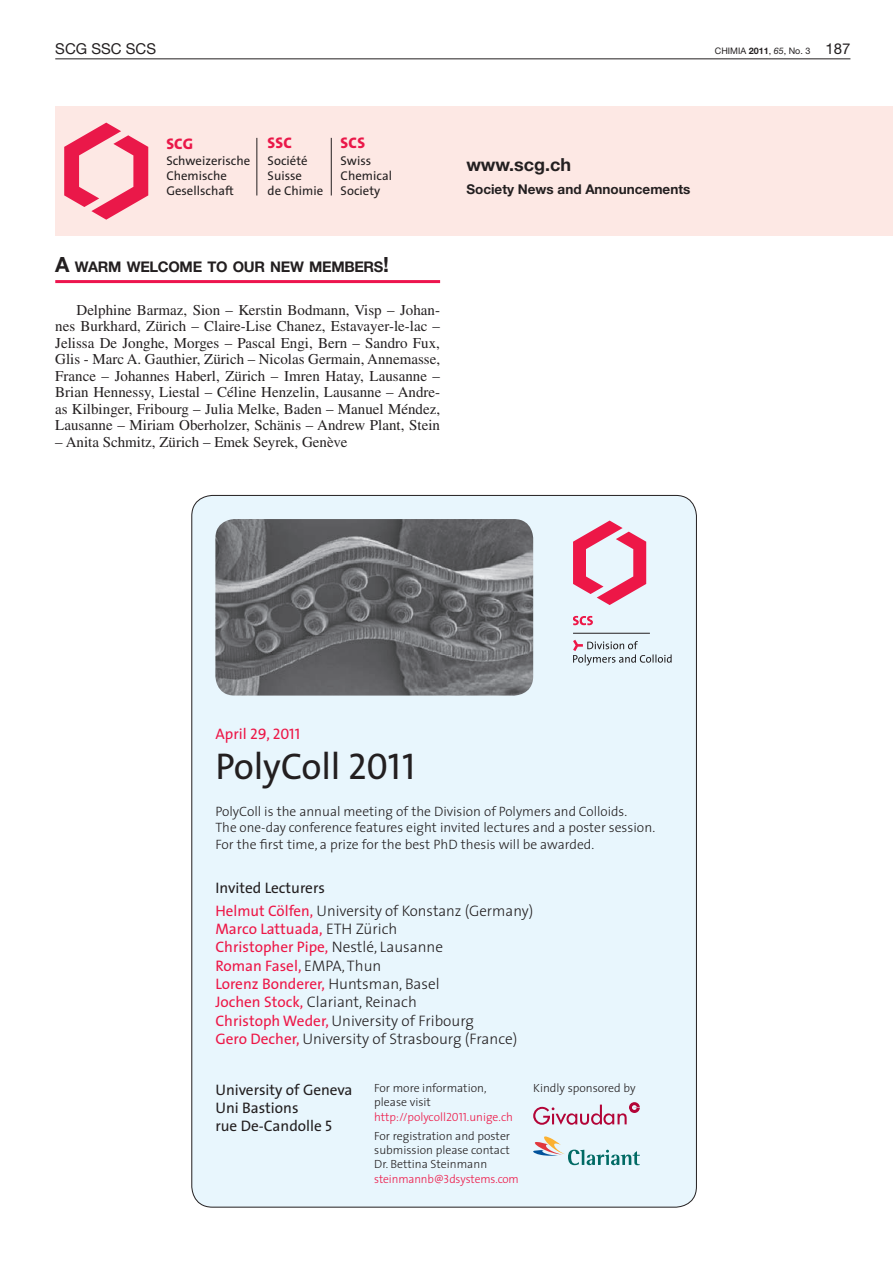
<style>
.page{position:relative;width:893px;height:1263px;background:#fff}
.page>*{position:absolute;margin:0;border:0;box-sizing:border-box;transform-origin:0 0}
.t1{font:37.35px "The Sans";letter-spacing:-.005em;color:#231f20}
.t2{font:700 18px "Helvetica Neue LT";color:#231f20}
.t3{font:15.45px "The Sans Extra Bold Plain OV QRVODA";letter-spacing:.015em;color:#ea1849}
.t4{font:300 15.3px/18.3px "The Sans";color:#231f20}
.t5{font:15.3px/18.3px "The Sans";color:#231f20}
.t6{font:15.3px "The Sans Caps";color:#ed1747}
.t7{font:15px/16.5px "Times LT Std";color:#231f20;text-align:justify}
.t8{font:15px "Helvetica Neue";color:#231f20}
.t9{font:700 14.7px "Helvetica Neue";letter-spacing:-.02em;color:#231f20}
.t10{font:300 13.65px/16.4px "The Sans";color:#231f20}
.t11{font:700 13.5px "Helvetica Neue LT";color:#231f20}
.t12{font:12.75px/15.5px "The Sans Plain OV SRVODA";color:#231f20}
.t13{font:300 11.85px/14.2px "The Sans";color:#231f20}
.t14{font:9px "Helvetica Neue";color:#231f20}
.s1{font-weight:700}
.s2{font-style:italic}
.s3{font-size:15px}
.s4{font-size:21px}
.s5{font-family:"The Sans"}
.s6{font-family:"The Sans Caps"}
.s7{font-weight:400}
.s8{font-weight:400;color:#ed1747}
.s9{color:#ed1747}
.s10{font-family:"The Sans Light Caps";font-weight:400;color:#ed1747}
</style>
<div class="page">
<hr style="left:55px;top:59px;width:795px;height:1px;background:#231f20">
<div style="left:55px;top:106px;width:838px;height:130px;background:#fde8e4"></div>
<svg style="left:64px;top:123px;width:84px;height:97px"></svg>
<hr style="left:257px;top:138px;width:1px;height:57px;background:#231f20">
<hr style="left:331px;top:138px;width:1px;height:57px;background:#231f20">
<hr style="left:55px;top:280px;width:385px;height:3px;background:#ed154e">
<div style="left:192px;top:495px;width:504px;height:712px;background:#e8f6fd;border-radius:21px"></div>
<hr style="left:573px;top:633px;width:77px;height:1px;background:#231f20">
<svg style="left:573px;top:616px;width:20px;height:9px"></svg>
<svg style="left:573px;top:520px;width:73px;height:85px"></svg>
<svg style="left:573px;top:640px;width:99px;height:25px"></svg>
<img style="left:215px;top:519px;width:318px;height:176px">
<svg style="left:533px;top:1102px;width:107px;height:23px"></svg>
<svg style="left:533px;top:1136px;width:107px;height:29px"></svg>
<p class="t8" style="left:55px;top:40px;width:102px">SCG SSC SCS</p>
<p class="t14" style="left:715px;top:46px;width:137px">CHIMIA <span class="s1">2011</span>, <span class="s2">65</span>, No. 3 <span class="s3">187</span></p>
<p class="t3" style="left:166px;top:130px;width:28px">SCG</p>
<p class="t12" style="left:166px;top:152px;width:85px">Schweizerische<br>Chemische<br>Gesellschaft</p>
<p class="t3" style="left:268px;top:130px;width:26px">SSC</p>
<p class="t12" style="left:268px;top:152px;width:57px">Société<br>Suisse<br>de Chimie</p>
<p class="t3" style="left:341px;top:130px;width:26px">SCS</p>
<p class="t12" style="left:341px;top:152px;width:53px">Swiss<br>Chemical<br>Society</p>
<p class="t2" style="left:466px;top:153px;width:106px">www.scg.ch</p>
<p class="t11" style="left:466px;top:180px;width:226px">Society News and Announcements</p>
<p class="t9" style="left:55px;top:257px;width:335px"><span class="s4">A</span> WARM WELCOME TO OUR NEW MEMBERS<span class="s4">!</span></p>
<p class="t7" style="left:55px;top:301px;width:386px;text-indent:21px">Delphine Barmaz, Sion – Kerstin Bodmann, Visp – Johan&shy;nes Burkhard, Zürich – Claire-Lise Chanez, Estavayer-le-lac – Jelissa De Jonghe, Morges – Pascal Engi, Bern – Sandro Fux, Glis - Marc A. Gauthier, Zürich – Nicolas Germain, Annemasse, France – Johannes Haberl, Zürich – Imren Hatay, Lausanne – Brian Hennessy, Liestal – Céline Henzelin, Lausanne – Andre&shy;as Kilbinger, Fribourg – Julia Melke, Baden – Manuel Méndez, Lausanne – Miriam Oberholzer, Schänis – Andrew Plant, Stein</p>
<p class="t7" style="left:55px;top:433px;width:294px">– Anita Schmitz, Zürich – Emek Seyrek, Genève</p>
<p class="t6" style="left:215px;top:721px;width:86px"><span class="s5">April</span> 29, 2011</p>
<h1 class="t1" style="left:215px;top:736px;width:201px">PolyColl <span class="s6">2011</span></h1>
<p class="t10" style="left:215px;top:803px;width:441px">PolyColl is the annual meeting of the Division of Polymers and Colloids.<br>The one-day conference features eight invited lectures and a poster session.<br>For the first time, a prize for the best PhD thesis will be awarded.</p>
<p class="t4" style="left:215px;top:875px;width:319px;line-height:23.1px"><span class="s7">Invited Lecturers<br></span><span class="s8">Helmut Cölfen,</span> University of Konstanz (Germany)</p>
<p class="t4" style="left:215px;top:919px;width:303px"><span class="s8">Marco Lattuada,</span> ETH Zürich<br><span class="s8">Christopher Pipe,</span> Nestlé, Lausanne<br><span class="s8">Roman Fasel,</span> EMPA,Thun<br><span class="s8">Lorenz Bonderer,</span> Huntsman, Basel<br><span class="s8">Jochen Stock,</span> Clariant, Reinach<br><span class="s8">Christoph Weder,</span> University of Fribourg<br><span class="s8">Gero Decher,</span> University of Strasbourg (France)</p>
<p class="t5" style="left:215px;top:1080px;width:139px">University of Geneva</p>
<p class="t13" style="left:533px;top:1080px;width:104px">Kindly sponsored by</p>
<p class="t5" style="left:215px;top:1098px;width:118px">Uni Bastions<br>rue De-Candolle <span class="s6">5</span></p>
<p class="t13" style="left:374px;top:1080px;width:140px">For more information, please visit <span class="s9">http://polycoll</span><span class="s10">2011</span><span class="s9">.unige.ch</span></p>
<p class="t13" style="left:374px;top:1128px;width:146px">For registration and poster submission please contact<br>Dr. Bettina Steinmann <span class="s9">steinmannb@</span><span class="s10">3</span><span class="s9">dsystems.com</span></p>
</div>
